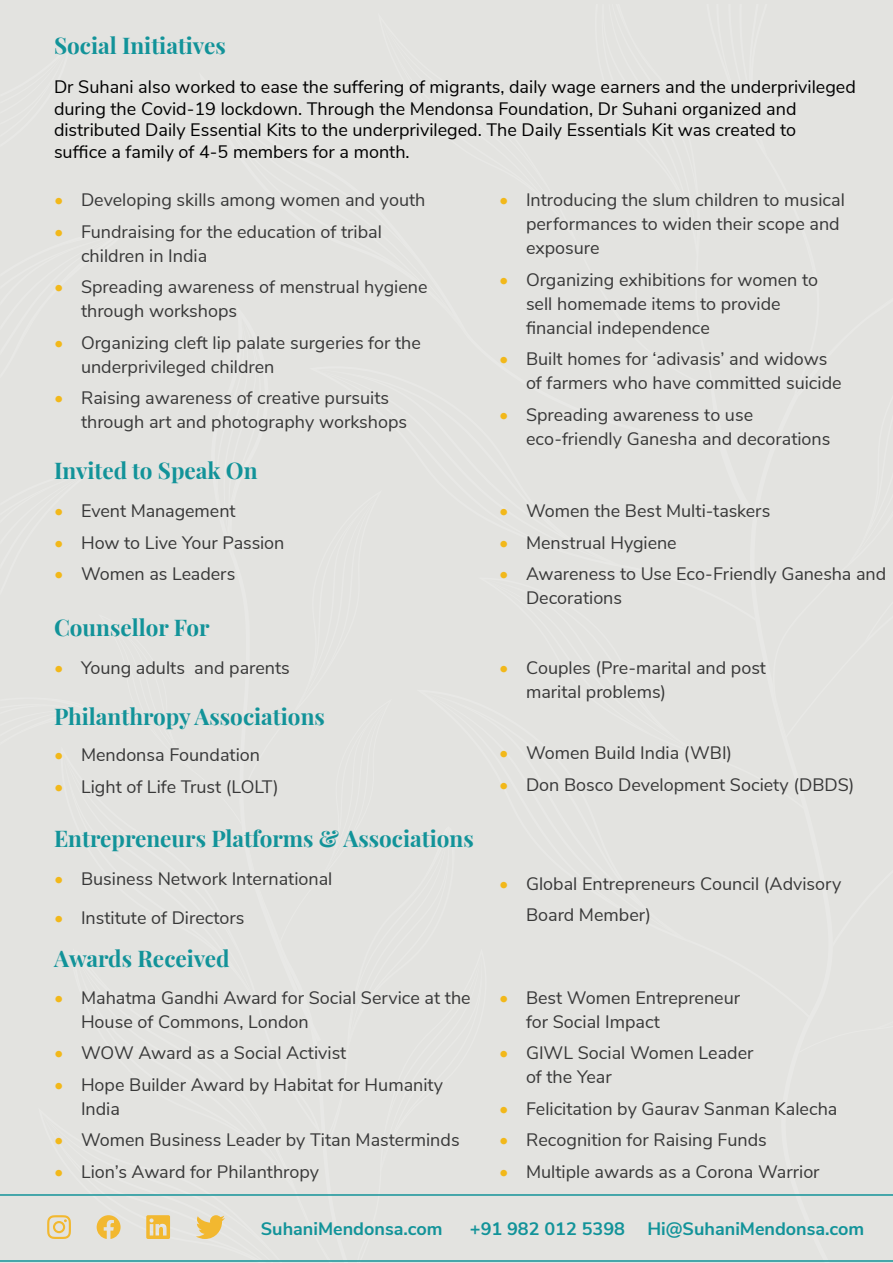
<style>
.page{position:relative;width:893px;height:1263px;background:#fff}
.page>*{position:absolute;margin:0;border:0;box-sizing:border-box;transform-origin:0 0}
.t1{font:700 22.5px "Playfair Display";color:#129399}
.t2{font:18px/24px "Nunito Sans";color:#383838}
.t3{font:18px/21.6px "Nunito Sans";color:#000}
.t4{font:700 18px "Nunito Sans";color:#129399}
.s1{color:#f2b81a}
</style>
<div class="page">
<div style="left:0;top:4px;width:893px;height:1259px;background:#e3e3e0"></div>
<svg style="left:0;top:1194px;width:893px;height:68px;background:#daded8"></svg>
<p class="t1" style="left:54px;top:28px;width:173px">Social Initiatives</p>
<p class="t3" style="left:54px;top:75px;width:803px">Dr Suhani also worked to ease the suffering of migrants, daily wage earners and the underprivileged during the Covid-19 lockdown. Through the Mendonsa Foundation, Dr Suhani organized and distributed Daily Essential Kits to the underprivileged. The Daily Essentials Kit was created to<br>suffice a family of 4-5 members for a month.</p>
<p class="t2" style="left:54px;top:187px;width:373px"><span class="s1">•</span> Developing skills among women and youth</p>
<p class="t2" style="left:81px;top:218px;width:302px;text-indent:-27px"><span class="s1">•</span> Fundraising for the education of tribal children in India</p>
<p class="t2" style="left:81px;top:274px;width:348px;text-indent:-27px"><span class="s1">•</span> Spreading awareness of menstrual hygiene through workshops</p>
<p class="t2" style="left:81px;top:329px;width:341px;text-indent:-27px"><span class="s1">•</span> Organizing cleft lip palate surgeries for the underprivileged children</p>
<p class="t2" style="left:81px;top:385px;width:328px;text-indent:-27px"><span class="s1">•</span> Raising awareness of creative pursuits through art and photography workshops</p>
<p class="t1" style="left:54px;top:453px;width:205px">Invited to Speak On</p>
<p class="t2" style="left:54px;top:498px;width:183px"><span class="s1">•</span> Event Management</p>
<p class="t2" style="left:54px;top:529px;width:232px"><span class="s1">•</span> How to Live Your Passion</p>
<p class="t2" style="left:54px;top:561px;width:183px"><span class="s1">•</span> Women as Leaders</p>
<p class="t1" style="left:54px;top:609px;width:157px">Counsellor For</p>
<p class="t2" style="left:526px;top:187px;width:320px;text-indent:-27px"><span class="s1">•</span> Introducing the slum children to musical performances to widen their scope and exposure</p>
<p class="t2" style="left:526px;top:266px;width:294px;text-indent:-27px"><span class="s1">•</span> Organizing exhibitions for women to sell homemade items to provide financial independence</p>
<p class="t2" style="left:526px;top:346px;width:317px;text-indent:-27px"><span class="s1">•</span> Built homes for ‘adivasis’ and widows of farmers who have committed suicide</p>
<p class="t2" style="left:526px;top:401px;width:306px;text-indent:-27px"><span class="s1">•</span> Spreading awareness to use eco-friendly Ganesha and decorations</p>
<p class="t2" style="left:499px;top:498px;width:273px"><span class="s1">•</span> Women the Best Multi-taskers</p>
<p class="t2" style="left:499px;top:529px;width:179px"><span class="s1">•</span> Menstrual Hygiene</p>
<p class="t2" style="left:526px;top:561px;width:362px;text-indent:-27px"><span class="s1">•</span> Awareness to Use Eco-Friendly Ganesha and<br>Decorations</p>
<p class="t2" style="left:54px;top:654px;width:237px"><span class="s1">•</span> Young adults and parents</p>
<p class="t2" style="left:526px;top:654px;width:242px;text-indent:-27px"><span class="s1">•</span> Couples (Pre-marital and post marital problems)</p>
<p class="t1" style="left:54px;top:699px;width:272px">Philanthropy Associations</p>
<p class="t2" style="left:54px;top:742px;width:208px"><span class="s1">•</span> Mendonsa Foundation</p>
<p class="t2" style="left:54px;top:774px;width:226px"><span class="s1">•</span> Light of Life Trust (LOLT)</p>
<p class="t1" style="left:54px;top:820px;width:421px">Entrepreneurs Platforms &amp; Associations</p>
<p class="t2" style="left:54px;top:866px;width:280px"><span class="s1">•</span> Business Network International</p>
<p class="t2" style="left:54px;top:905px;width:192px"><span class="s1">•</span> Institute of Directors</p>
<p class="t1" style="left:54px;top:940px;width:177px">Awards Received</p>
<p class="t2" style="left:81px;top:984px;width:391px;text-indent:-27px"><span class="s1">•</span> Mahatma Gandhi Award for Social Service at the<br>House of Commons, London</p>
<p class="t2" style="left:54px;top:1040px;width:294px"><span class="s1">•</span> WOW Award as a Social Activist</p>
<p class="t2" style="left:81px;top:1071px;width:364px;text-indent:-27px"><span class="s1">•</span> Hope Builder Award by Habitat for Humanity<br>India</p>
<p class="t2" style="left:54px;top:1127px;width:407px"><span class="s1">•</span> Women Business Leader by Titan Masterminds</p>
<p class="t2" style="left:54px;top:1158px;width:267px"><span class="s1">•</span> Lion’s Award for Philanthropy</p>
<p class="t2" style="left:499px;top:740px;width:235px"><span class="s1">•</span> Women Build India (WBI)</p>
<p class="t2" style="left:499px;top:771px;width:357px"><span class="s1">•</span> Don Bosco Development Society (DBDS)</p>
<p class="t2" style="left:526px;top:867px;width:317px;line-height:31.5px;text-indent:-27px"><span class="s1">•</span> Global Entrepreneurs Council (Advisory<br>Board Member)</p>
<p class="t2" style="left:526px;top:984px;width:216px;text-indent:-27px"><span class="s1">•</span> Best Women Entrepreneur for Social Impact</p>
<p class="t2" style="left:526px;top:1040px;width:229px;text-indent:-27px"><span class="s1">•</span> GIWL Social Women Leader of the Year</p>
<p class="t2" style="left:499px;top:1095px;width:340px"><span class="s1">•</span> Felicitation by Gaurav Sanman Kalecha</p>
<p class="t2" style="left:499px;top:1127px;width:269px"><span class="s1">•</span> Recognition for Raising Funds</p>
<p class="t2" style="left:499px;top:1158px;width:322px"><span class="s1">•</span> Multiple awards as a Corona Warrior</p>
<p class="t4" style="left:261px;top:1215px;width:183px">SuhaniMendonsa.com</p>
<p class="t4" style="left:470px;top:1215px;width:157px">+91 982 012 5398</p>
<p class="t4" style="left:647px;top:1215px;width:218px">Hi@SuhaniMendonsa.com</p>
</div>
